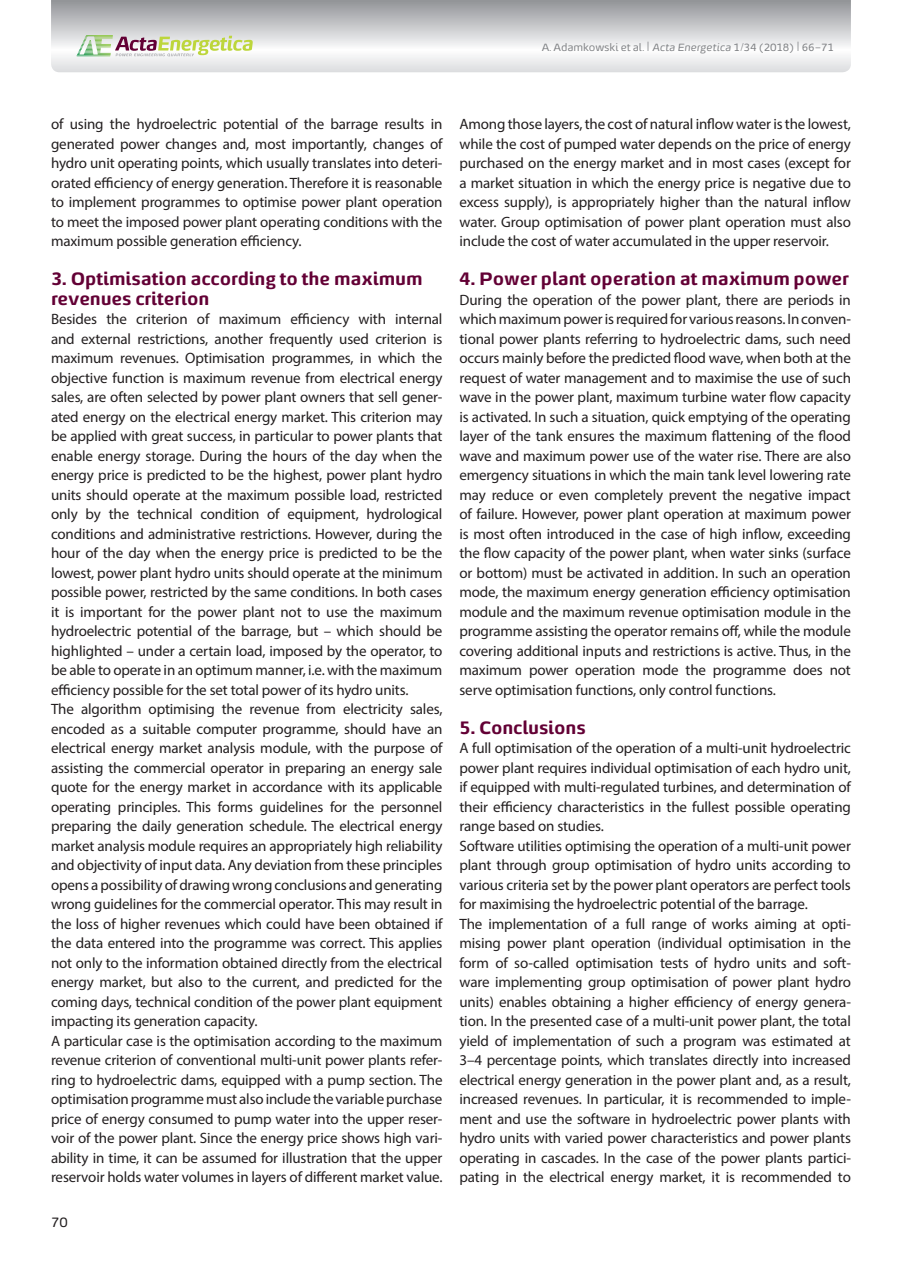
<style>
.page{position:relative;width:902px;height:1263px;background:#fff}
.page>*{position:absolute;margin:0;border:0;box-sizing:border-box;transform-origin:0 0}
.t1{font:700 18px/19.5px "Energa";letter-spacing:-.01em;color:#630035}
.t2{font:15px/19.5px "Myriad Pro";letter-spacing:-.01em;color:#231f20;text-align:justify}
.t3{font:13.5px "Energa";color:#231f20}
.t4{font:10.5px "Energa";letter-spacing:-.01em;color:#808285}
.s1{font-size:13.5px}
.s2{font-style:italic}
</style>
<div class="page">
<svg style="left:51px;top:0;width:799px;height:72px"></svg>
<svg style="left:76px;top:35px;width:177px;height:21px"></svg>
<p class="t4" style="left:542px;top:41px;width:293px">A. Adamkowski et al. <span class="s1">|</span> <span class="s2">Acta Energetica</span> 1/34 (2018) <span class="s1">|</span> 66–71</p>
<p class="t2" style="left:51px;top:114px;width:393px">of using the hydroelectric potential of the barrage results in generated power changes and, most importantly, changes of hydro unit operating points, which usually translates into deteri&shy;orated efficiency of energy generation. Therefore it is reasonable to implement programmes to optimise power plant operation to meet the imposed power plant operating conditions with the maximum possible generation efficiency.</p>
<p class="t1" style="left:51px;top:268px;width:373px">3. Optimisation according to the maximum revenues criterion</p>
<p class="t2" style="left:51px;top:309px;width:393px;text-align:left">Besides the criterion of maximum efficiency with internal and external restrictions, another frequently used criterion is maximum revenues. Optimisation programmes, in which the objective function is maximum revenue from electrical energy sales, are often selected by power plant owners that sell gener&shy;ated energy on the electrical energy market. This criterion may be applied with great success, in particular to power plants that enable energy storage. During the hours of the day when the energy price is predicted to be the highest, power plant hydro units should operate at the maximum possible load, restricted only by the technical condition of equipment, hydrological conditions and administrative restrictions. However, during the hour of the day when the energy price is predicted to be the lowest, power plant hydro units should operate at the minimum possible power, restricted by the same conditions. In both cases it is important for the power plant not to use the maximum hydroelectric potential of the barrage, but – which should be highlighted – under a certain load, imposed by the operator, to be able to operate in an optimum manner, i.e. with the maximum efficiency possible for the set total power of its hydro units.<br>The algorithm optimising the revenue from electricity sales, encoded as a suitable computer programme, should have an electrical energy market analysis module, with the purpose of assisting the commercial operator in preparing an energy sale quote for the energy market in accordance with its applicable operating principles. This forms guidelines for the personnel preparing the daily generation schedule. The electrical energy market analysis module requires an appropriately high reliability and objectivity of input data. Any deviation from these principles opens a possibility of drawing wrong conclusions and generating wrong guidelines for the commercial operator. This may result in the loss of higher revenues which could have been obtained if the data entered into the programme was correct. This applies not only to the information obtained directly from the electrical energy market, but also to the current, and predicted for the coming days, technical condition of the power plant equipment impacting its generation capacity.<br>A particular case is the optimisation according to the maximum revenue criterion of conventional multi-unit power plants refer&shy;ring to hydroelectric dams, equipped with a pump section. The optimisation programme must also include the variable purchase price of energy consumed to pump water into the upper reser&shy;voir of the power plant. Since the energy price shows high vari&shy;ability in time, it can be assumed for illustration that the upper reservoir holds water volumes in layers of different market value.</p>
<p class="t3" style="left:51px;top:1213px;width:18px">70</p>
<p class="t2" style="left:459px;top:114px;width:393px">Among those layers, the cost of natural inflow water is the lowest, while the cost of pumped water depends on the price of energy purchased on the energy market and in most cases (except for a market situation in which the energy price is negative due to excess supply), is appropriately higher than the natural inflow water. Group optimisation of power plant operation must also include the cost of water accumulated in the upper reservoir.</p>
<p class="t1" style="left:459px;top:268px;width:391px">4. Power plant operation at maximum power</p>
<p class="t2" style="left:459px;top:290px;width:393px">During the operation of the power plant, there are periods in which maximum power is required for various reasons. In conven&shy;tional power plants referring to hydroelectric dams, such need occurs mainly before the predicted flood wave, when both at the request of water management and to maximise the use of such wave in the power plant, maximum turbine water flow capacity is activated. In such a situation, quick emptying of the operating layer of the tank ensures the maximum flattening of the flood wave and maximum power use of the water rise. There are also emergency situations in which the main tank level lowering rate may reduce or even completely prevent the negative impact of failure. However, power plant operation at maximum power is most often introduced in the case of high inflow, exceeding the flow capacity of the power plant, when water sinks (surface or bottom) must be activated in addition. In such an operation mode, the maximum energy generation efficiency optimisation module and the maximum revenue optimisation module in the programme assisting the operator remains off, while the module covering additional inputs and restrictions is active. Thus, in the maximum power operation mode the programme does not serve optimisation functions, only control functions.</p>
<p class="t1" style="left:459px;top:717px;width:128px">5. Conclusions</p>
<p class="t2" style="left:459px;top:738px;width:393px;text-align:left">A full optimisation of the operation of a multi-unit hydroelectric power plant requires individual optimisation of each hydro unit, if equipped with multi-regulated turbines, and determination of their efficiency characteristics in the fullest possible operating range based on studies.<br>Software utilities optimising the operation of a multi-unit power plant through group optimisation of hydro units according to various criteria set by the power plant operators are perfect tools for maximising the hydroelectric potential of the barrage.<br>The implementation of a full range of works aiming at opti&shy;mising power plant operation (individual optimisation in the form of so-called optimisation tests of hydro units and soft&shy;ware implementing group optimisation of power plant hydro units) enables obtaining a higher efficiency of energy genera&shy;tion. In the presented case of a multi-unit power plant, the total yield of implementation of such a program was estimated at 3–4 percentage points, which translates directly into increased electrical energy generation in the power plant and, as a result, increased revenues. In particular, it is recommended to imple&shy;ment and use the software in hydroelectric power plants with hydro units with varied power characteristics and power plants operating in cascades. In the case of the power plants partici&shy;pating in the electrical energy market, it is recommended to</p>
</div>
